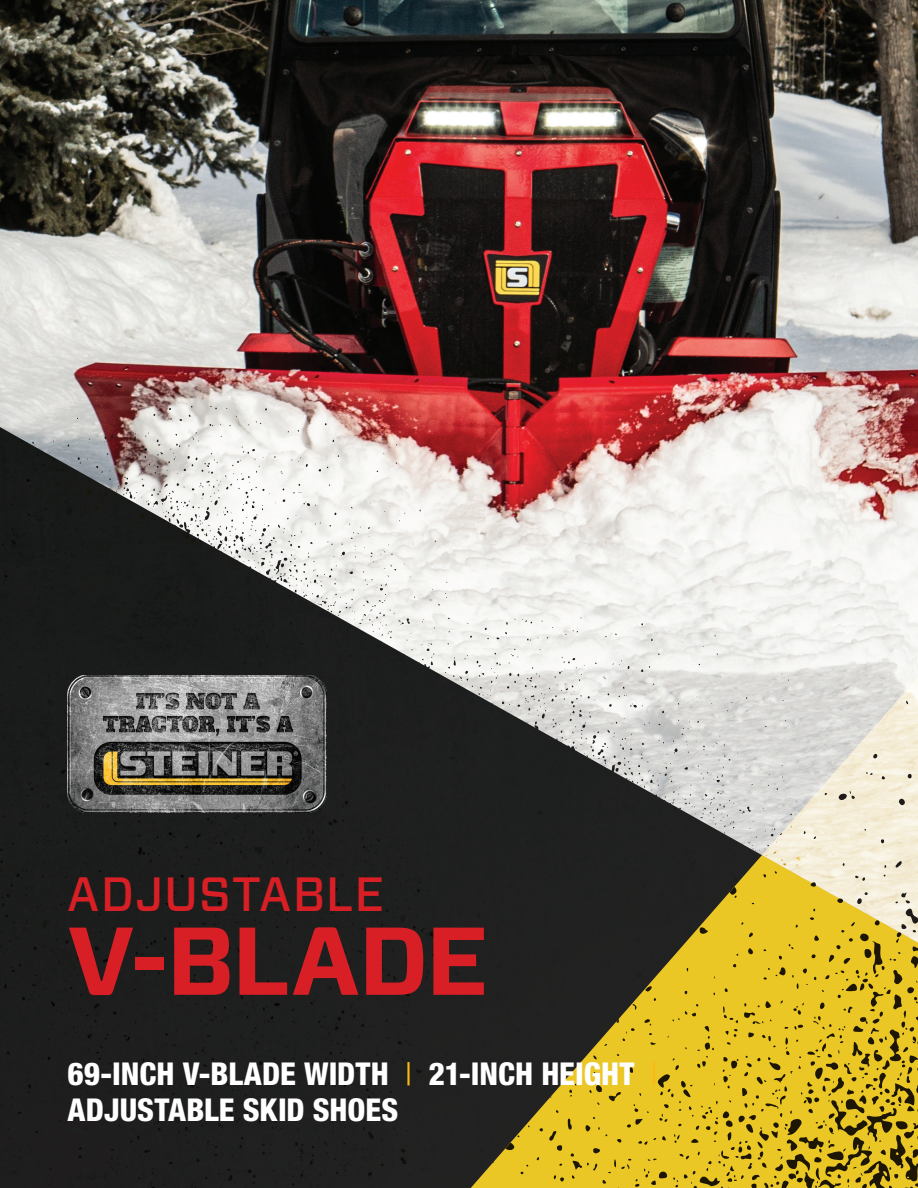
<style>
.page{position:relative;width:918px;height:1188px;background:#fff}
.page>*{position:absolute;margin:0;border:0;box-sizing:border-box;transform-origin:0 0}
.t1{font:700 96px "Forza";letter-spacing:-.01em;color:#d81f26}
.t2{font:500 48px "Forza";letter-spacing:.035em;color:#d81f26}
.t3{font:800 condensed 31.5px/36px "Helvetica Neue LT Std";color:#fff}
.s1{font-weight:400;color:#fcba13}
</style>
<div class="page">
<img style="left:0;top:0;width:918px;height:427px">
<img style="left:0;top:406px;width:450px;height:21px">
<img style="left:0;top:427px;width:918px;height:761px">
<div style="left:0;top:737px;width:426px;height:451px;background:#1d1e1e"></div>
<svg style="left:459px;top:662px;width:459px;height:526px;background:#9d9054"></svg>
<img style="left:68px;top:675px;width:258px;height:138px">
<h2 class="t2" style="left:68px;top:863px;width:318px">ADJUSTABLE</h2>
<h1 class="t1" style="left:68px;top:897px;width:422px">V-BLADE</h1>
<p class="t3" style="left:68px;top:1055px;width:592px">69-INCH V-BLADE WIDTH <span class="s1">|</span> 21-INCH HEIGHT <span class="s1">|<br></span>ADJUSTABLE SKID SHOES</p>
</div>
